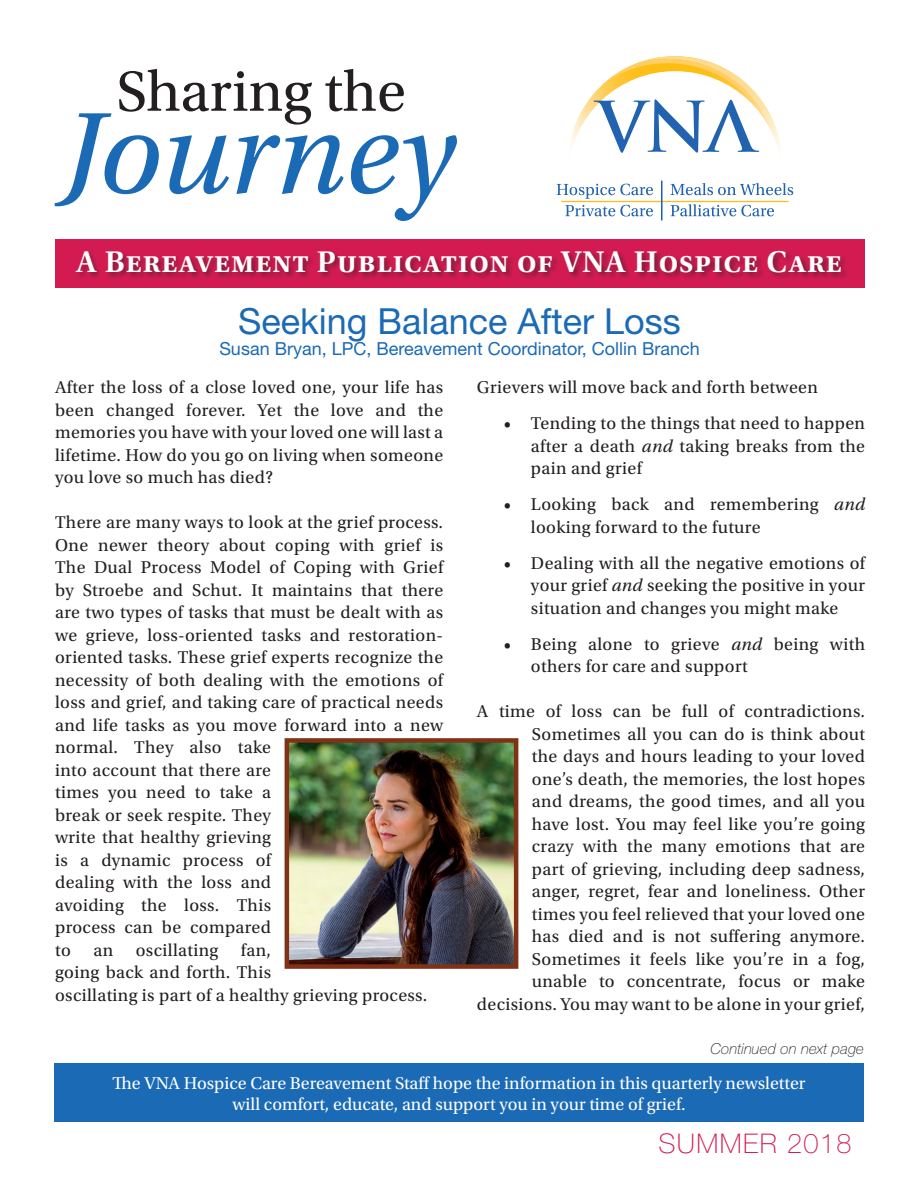
<style>
.page{position:relative;width:918px;height:1188px;background:#fff}
.page>*{position:absolute;margin:0;border:0;box-sizing:border-box;transform-origin:0 0}
.t1{font:italic 121.5px "Utopia Std";color:#1b6ab5}
.t2{font:59.4px "Utopia Std";color:#231f20}
.t3{font:36px "Helvetica Neue LT Std";color:#1b6ab5}
.t4{font:600 31.5px "Utopia Std";letter-spacing:.03em;color:#fff}
.t5{font:100 27.15px "Helvetica Neue LT Std";letter-spacing:.05em;color:#d31b51}
.t6{font:18px/22.5px "Utopia Std";letter-spacing:.02em;color:#231f20}
.t7{font:18px/21.6px "Utopia Std";color:#fff;text-align:center}
.t8{font:18px "Helvetica Neue LT Std";color:#1b6ab5}
.t9{font:italic 100 15px "Helvetica Neue LT Std";letter-spacing:.01em;color:#231f20}
.s1{font-style:italic}
</style>
<div class="page">
<div style="left:55px;top:239px;width:810px;height:49px;background:#d31b51"></div>
<div style="left:75px;top:250px;width:774px;height:30px;background:#231f20;opacity:.5"></div>
<div style="left:54px;top:1064px;width:810px;height:58px;background:#1b6ab5"></div>
<svg style="left:570px;top:56px;width:210px;height:97px"></svg>
<hr style="left:561px;top:201px;width:228px;height:1px;background:#fdbe12">
<svg style="left:670px;top:183px;width:123px;height:12px"></svg>
<svg style="left:557px;top:184px;width:96px;height:15px"></svg>
<svg style="left:565px;top:205px;width:88px;height:11px"></svg>
<hr style="left:661px;top:181px;width:2px;height:39px;background:#2163b0">
<svg style="left:671px;top:204px;width:103px;height:12px"></svg>
<img style="left:290px;top:743px;width:223px;height:221px">
<div style="left:285px;top:738px;width:233px;height:231px;border:4px solid #813216"></div>
<h2 class="t2" style="left:116px;top:59px;width:291px">Sharing the</h2>
<h1 class="t1" style="left:61px;top:87px;width:395px">Journey</h1>
<h3 class="t4" style="left:76px;top:244px;width:767px">A Bereavement Publication of VNA Hospice Care</h3>
<h3 class="t3" style="left:238px;top:299px;width:444px">Seeking Balance After Loss</h3>
<p class="t8" style="left:219px;top:338px;width:482px">Susan Bryan, LPC, Bereavement Coordinator, Collin Branch</p>
<p class="t6" style="left:55px;top:376px;width:390px;text-align:justify">After the loss of a close loved one, your life has been changed forever. Yet the love and the memories you have with your loved one will last a lifetime. How do you go on living when someone you love so much has died?</p>
<p class="t6" style="left:55px;top:511px;width:390px">There are many ways to look at the grief process.<br>One newer theory about coping with grief is The Dual Process Model of Coping with Grief by Stroebe and Schut. It maintains that there are two types of tasks that must be dealt with as we grieve, loss-oriented tasks and restoration&shy;oriented tasks. These grief experts recognize the necessity of both dealing with the emotions of loss and grief, and taking care of practical needs and life tasks as you move forward into a new normal. They also take<br>into account that there are<br>times you need to take a<br>break or seek respite. They<br>write that healthy grieving<br>is a dynamic process of<br>dealing with the loss and<br>avoiding the loss. This<br>process can be compared<br>to</p>
<p class="t6" style="left:55px;top:939px;width:374px;text-indent:186px">fan,<br>going back and forth. This<br>oscillating is part of a healthy grieving process.</p>
<p class="t6" style="left:93px;top:939px;width:21px">an</p>
<p class="t6" style="left:136px;top:939px;width:84px">oscillating</p>
<p class="t6" style="left:477px;top:376px;width:342px">Grievers will move back and forth between</p>
<p class="t6" style="left:531px;top:412px;width:336px;text-align:justify;text-indent:-27px">• Tending to the things that need to happen after a death <span class="s1">and</span> taking breaks from the pain and grief</p>
<p class="t6" style="left:531px;top:493px;width:336px;text-indent:-27px">• Looking back and remembering <span class="s1">and </span>looking forward to the future</p>
<p class="t6" style="left:531px;top:552px;width:336px;text-align:justify;text-indent:-27px">• Dealing with all the negative emotions of your grief <span class="s1">and</span> seeking the positive in your situation and changes you might make</p>
<p class="t6" style="left:531px;top:633px;width:336px;text-indent:-27px">• Being alone to grieve <span class="s1">and</span> being with others for care and support</p>
<p class="t6" style="left:477px;top:700px;width:390px;text-align:right">A time of loss can be full of contradictions.<br>Sometimes all you can do is think about<br>the days and hours leading to your loved<br>one’s death, the memories, the lost hopes<br>and dreams, the good times, and all you<br>have lost. You may feel like you’re going<br>crazy with the many emotions that are<br>part of grieving, including deep sadness,<br>anger, regret, fear and loneliness. Other<br>times you feel relieved that your loved one<br>has died and is not suffering anymore.<br>Sometimes it feels like you’re in a fog, unable to concentrate, focus or make decisions. You may want to be alone in your grief,</p>
<p class="t9" style="left:710px;top:1040px;width:155px">Continued on next page</p>
<p class="t7" style="left:112px;top:1072px;width:695px">The VNA Hospice Care Bereavement Staff hope the information in this quarterly newsletter will comfort, educate, and support you in your time of grief.</p>
<h3 class="t5" style="left:659px;top:1128px;width:194px">SUMMER 2018</h3>
</div>
